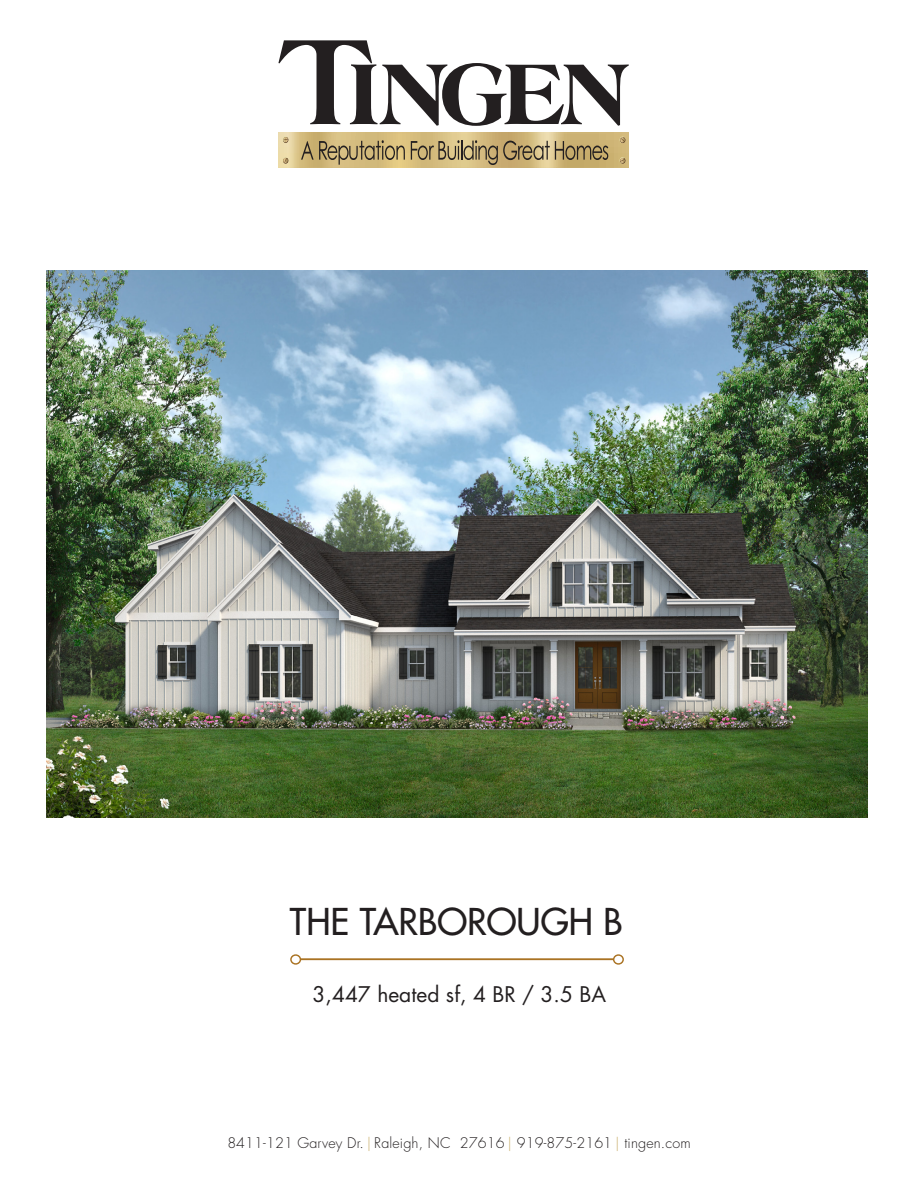
<style>
.page{position:relative;width:918px;height:1188px;background:#fff}
.page>*{position:absolute;margin:0;border:0;box-sizing:border-box;transform-origin:0 0}
.t1{font:36px "Futura";color:#231f20}
.t2{font:21px "Futura";color:#231f20}
.t3{font:300 14.25px "Futura";letter-spacing:.01em;color:#231f20}
.s1{color:#ccb374}
</style>
<div class="page">
<svg style="left:279px;top:133px;width:350px;height:35px;background:#d6bd81"></svg>
<svg style="left:620px;top:157px;width:6px;height:7px"></svg>
<svg style="left:620px;top:137px;width:6px;height:6px"></svg>
<svg style="left:283px;top:157px;width:6px;height:7px"></svg>
<svg style="left:283px;top:136px;width:6px;height:7px"></svg>
<svg style="left:278px;top:40px;width:351px;height:86px"></svg>
<svg style="left:301px;top:140px;width:104px;height:25px;background:#b19c69"></svg>
<svg style="left:411px;top:140px;width:197px;height:25px;background:#ae9969"></svg>
<hr style="left:300px;top:958px;width:314px;height:2px;background:#aa7323">
<div style="left:290px;top:954px;width:11px;height:11px;border:1px solid #aa7323;border-radius:50%"></div>
<div style="left:613px;top:954px;width:11px;height:11px;border:1px solid #aa7323;border-radius:50%"></div>
<img style="left:47px;top:270px;width:820px;height:547px">
<h1 class="t1" style="left:290px;top:899px;width:334px">THE TARBOROUGH B</h1>
<h2 class="t2" style="left:313px;top:981px;width:295px">3,447 heated sf, 4 BR / 3.5 BA</h2>
<p class="t3" style="left:227px;top:1134px;width:465px">8411-121 Garvey Dr. <span class="s1">|</span> Raleigh, NC 27616 <span class="s1">|</span> 919-875-2161 <span class="s1">|</span> tingen.com</p>
</div>
